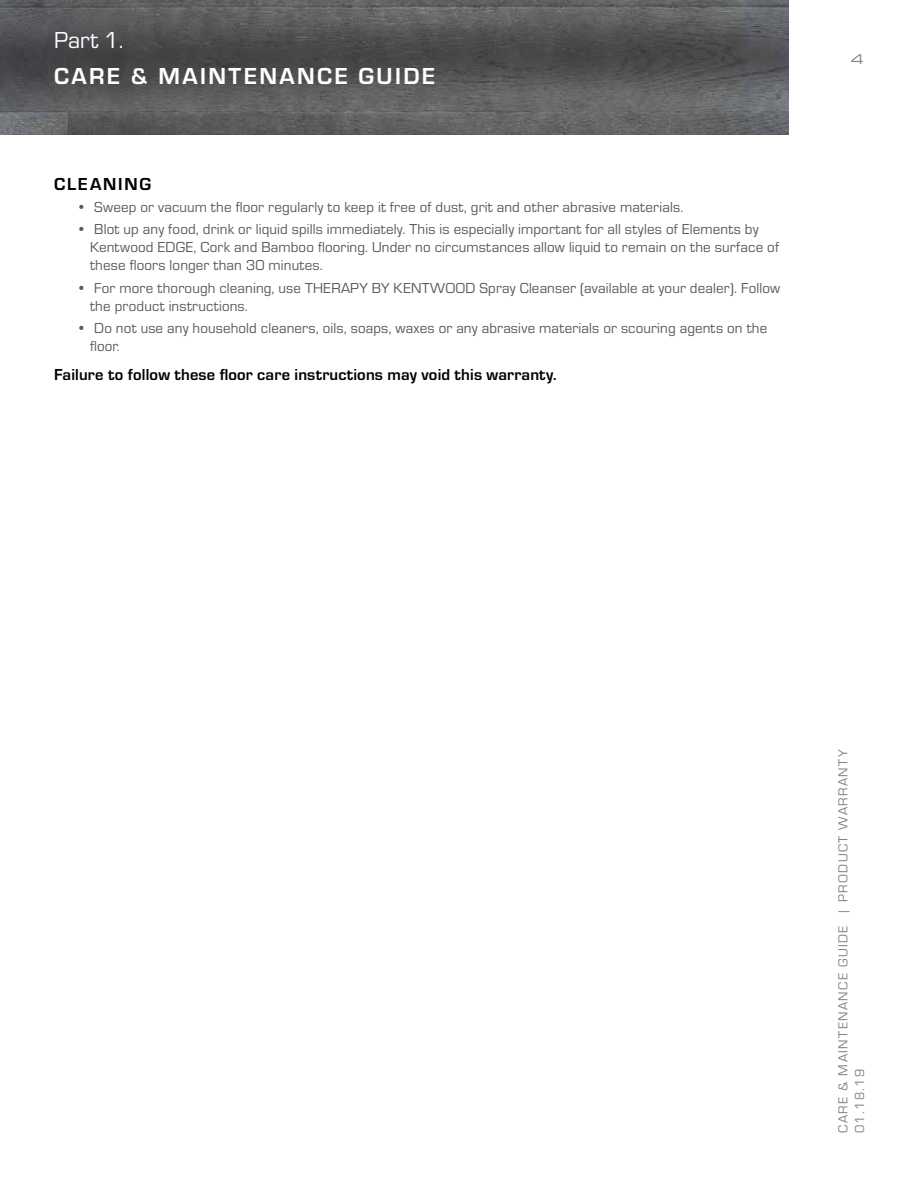
<style>
.page{position:relative;width:918px;height:1188px;background:#fff}
.page>*{position:absolute;margin:0;border:0;box-sizing:border-box;transform-origin:0 0}
.t1{font:700 24px "Eurostile";letter-spacing:.1em;color:#fff}
.t2{font:24px "Eurostile";color:#fff}
.t3{font:700 18px "Eurostile";letter-spacing:.1em;color:#000}
.t4{font:700 16.5px "Eurostile";letter-spacing:.01em;color:#000}
.t5{font:15px/18px "Eurostile";letter-spacing:.01em;color:#58595b}
.t6{font:13.5px/16.5px "Eurostile";letter-spacing:.1em;color:#808285}
.t7{font:13.5px "Eurostile LT Std Ex 2";color:#808285}
</style>
<div class="page">
<img style="left:0;top:0;width:788px;height:135px">
<h1 class="t2" style="left:54px;top:25px;width:71px">Part 1.</h1>
<h1 class="t1" style="left:54px;top:59px;width:383px">CARE &amp; MAINTENANCE GUIDE</h1>
<p class="t3" style="left:54px;top:171px;width:99px">CLEANING</p>
<p class="t5" style="left:76px;top:197px;width:608px">• Sweep or vacuum the floor regularly to keep it free of dust, grit and other abrasive materials.</p>
<p class="t5" style="left:90px;top:220px;width:691px;text-indent:-14px">• Blot up any food, drink or liquid spills immediately. This is especially important for all styles of Elements by<br>Kentwood EDGE, Cork and Bamboo flooring. Under no circumstances allow liquid to remain on the surface of these floors longer than 30 minutes.</p>
<p class="t5" style="left:90px;top:278px;width:692px;text-indent:-14px">• For more thorough cleaning, use THERAPY BY KENTWOOD Spray Cleanser (available at your dealer). Follow the product instructions.</p>
<p class="t5" style="left:90px;top:319px;width:679px;text-indent:-14px">• Do not use any household cleaners, oils, soaps, waxes or any abrasive materials or scouring agents on the floor.</p>
<p class="t4" style="left:54px;top:362px;width:504px">Failure to follow these floor care instructions may void this warranty.</p>
<p class="t7" style="left:851px;top:50px;width:15px">4</p>
<p class="t6" style="left:834px;top:1133px;width:386px;rotate:-90deg">CARE &amp; MAINTENANCE GUIDE | PRODUCT WARRANTY<br>01.18.19</p>
</div>
